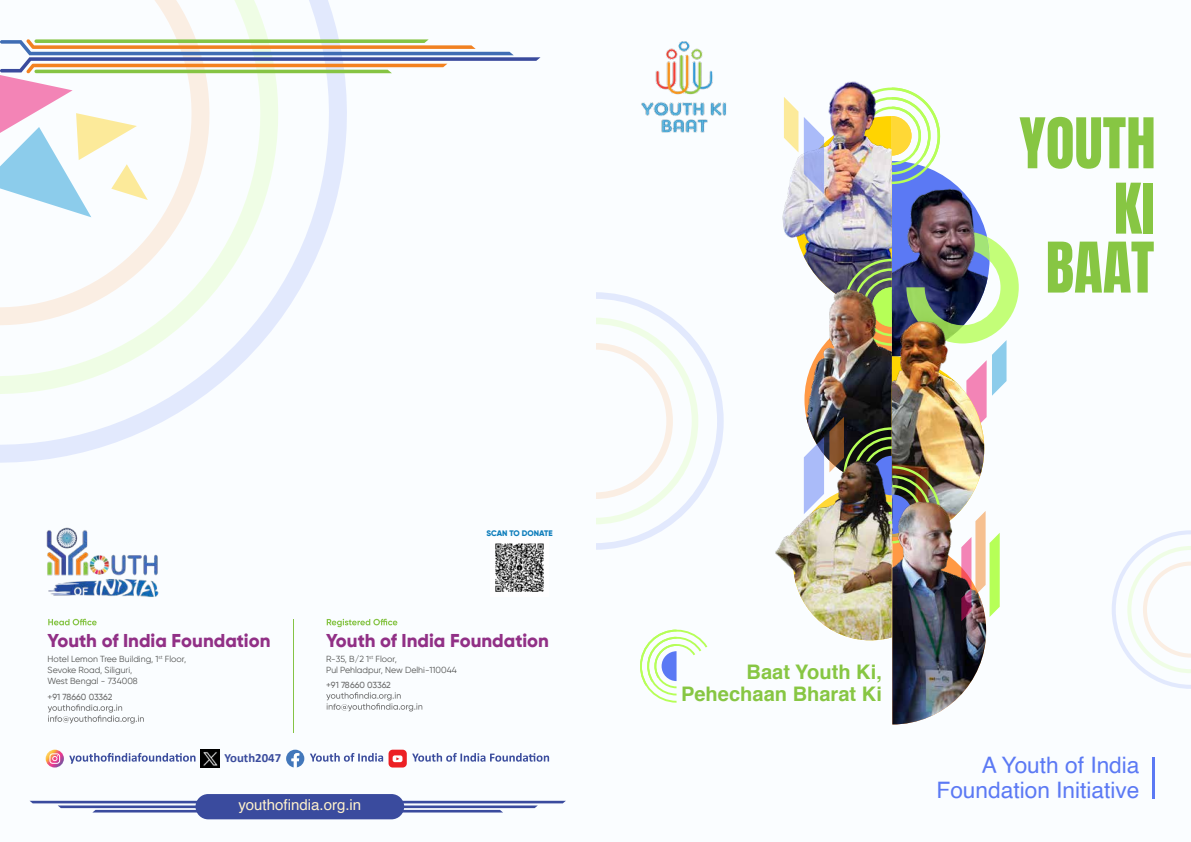
<style>
.page{position:relative;width:1191px;height:842px;background:#fff}
.page>*{position:absolute;margin:0;border:0;box-sizing:border-box;transform-origin:0 0}
.t1{font:59.3px/65.3px "Anton";color:#87c643;text-align:right}
.t2{font:22.7px/25px "Helvetica";color:#5b79f4;text-align:right}
.t3{font:700 20.1px/22.1px "Helvetica";color:#87c643;text-align:right}
.t4{font:800 18.5px "Gilroy";color:#913086}
.t5{font:15px "Helvetica";color:#fff2cc}
.t6{font:700 12.5px "Calibri";color:#3a4c9d}
.t7{font:8.8px/11px "Gilroy";color:#545554}
.t8{font:500 8.8px "Gilroy";color:#6d6d6d}
.t9{font:800 8px "Gilroy";color:#0d7dbb}
</style>
<div class="page">
<div style="left:595px;top:0;width:595px;height:842px;background:#fafdff"></div>
<img style="left:641px;top:41px;width:68px;height:92px">
<img style="left:709px;top:70px;width:75px;height:159px">
<hr style="left:1151px;top:757px;width:3px;height:42px;background:#5b79f4">
<svg style="left:596px;top:292px;width:127px;height:258px"></svg>
<svg style="left:1112px;top:530px;width:79px;height:159px"></svg>
<svg style="left:640px;top:629px;width:67px;height:74px"></svg>
<img style="left:784px;top:81px;width:234px;height:643px">
<img style="left:775px;top:445px;width:114px;height:182px">
<img style="left:878px;top:458px;width:249px;height:158px">
<img style="left:784px;top:259px;width:159px;height:132px">
<div style="left:0;top:0;width:595px;height:842px;background:#fafdff"></div>
<svg style="left:0;top:0;width:339px;height:463px"></svg>
<svg style="left:0;top:0;width:278px;height:394px"></svg>
<svg style="left:0;top:0;width:209px;height:325px"></svg>
<svg style="left:46px;top:750px;width:18px;height:17px"></svg>
<svg style="left:49px;top:753px;width:11px;height:11px"></svg>
<svg style="left:286px;top:750px;width:18px;height:17px"></svg>
<svg style="left:69px;top:753px;width:126px;height:11px"></svg>
<svg style="left:310px;top:753px;width:73px;height:9px"></svg>
<svg style="left:412px;top:753px;width:137px;height:9px"></svg>
<div style="left:388px;top:750px;width:19px;height:17px;background:#ec2024;border-radius:4px"></div>
<svg style="left:392px;top:755px;width:10px;height:7px"></svg>
<img style="left:201px;top:750px;width:18px;height:17px">
<svg style="left:327px;top:619px;width:70px;height:8px"></svg>
<svg style="left:48px;top:704px;width:96px;height:20px"></svg>
<svg style="left:326px;top:692px;width:96px;height:19px"></svg>
<hr style="left:293px;top:620px;width:1px;height:113px;background:#86c445">
<img style="left:46px;top:527px;width:113px;height:99px">
<img style="left:495px;top:543px;width:49px;height:49px">
<svg style="left:0;top:39px;width:540px;height:178px"></svg>
<svg style="left:402px;top:801px;width:164px;height:12px"></svg>
<svg style="left:30px;top:801px;width:167px;height:12px"></svg>
<div style="left:195px;top:794px;width:209px;height:25px;background:#3a4b9e;border-radius:13px"></div>
<h3 class="t4" style="left:48px;top:629px;width:224px">Youth of India Foundation</h3>
<p class="t7" style="left:48px;top:653px;width:140px">Hotel Lemon Tree Building, 1<sup>st</sup> Floor,<br>Sevoke Road, Siliguri,<br>West Bengal - 734008</p>
<p class="t8" style="left:48px;top:691px;width:66px">+91 78660 03362</p>
<p class="t8" style="left:55px;top:713px;width:4px">f</p>
<h3 class="t6" style="left:224px;top:748px;width:58px">Youth2047</h3>
<p class="t9" style="left:486px;top:528px;width:68px">SCAN TO DONATE</p>
<h3 class="t4" style="left:326px;top:629px;width:224px">Youth of India Foundation</h3>
<p class="t7" style="left:326px;top:653px;width:132px">R-35, B/2 1<sup>st</sup> Floor,<br>Pul Pehladpur, New Delhi-110044</p>
<p class="t8" style="left:326px;top:679px;width:66px">+91 78660 03362</p>
<p class="t8" style="left:333px;top:701px;width:4px">f</p>
<h3 class="t5" style="left:238px;top:793px;width:124px">youthofindia.org.in</h3>
<h1 class="t1" style="left:1019px;top:115px;width:138px">YOUTH<br>KI</h1>
<h1 class="t1" style="left:1045px;top:239px;width:110px">BAAT</h1>
<h3 class="t3" style="left:681px;top:661px;width:202px">Baat Youth Ki,<br>Pehechaan Bharat Ki</h3>
<h2 class="t2" style="left:936px;top:753px;width:205px">A Youth of India<br>Foundation Initiative</h2>
</div>
